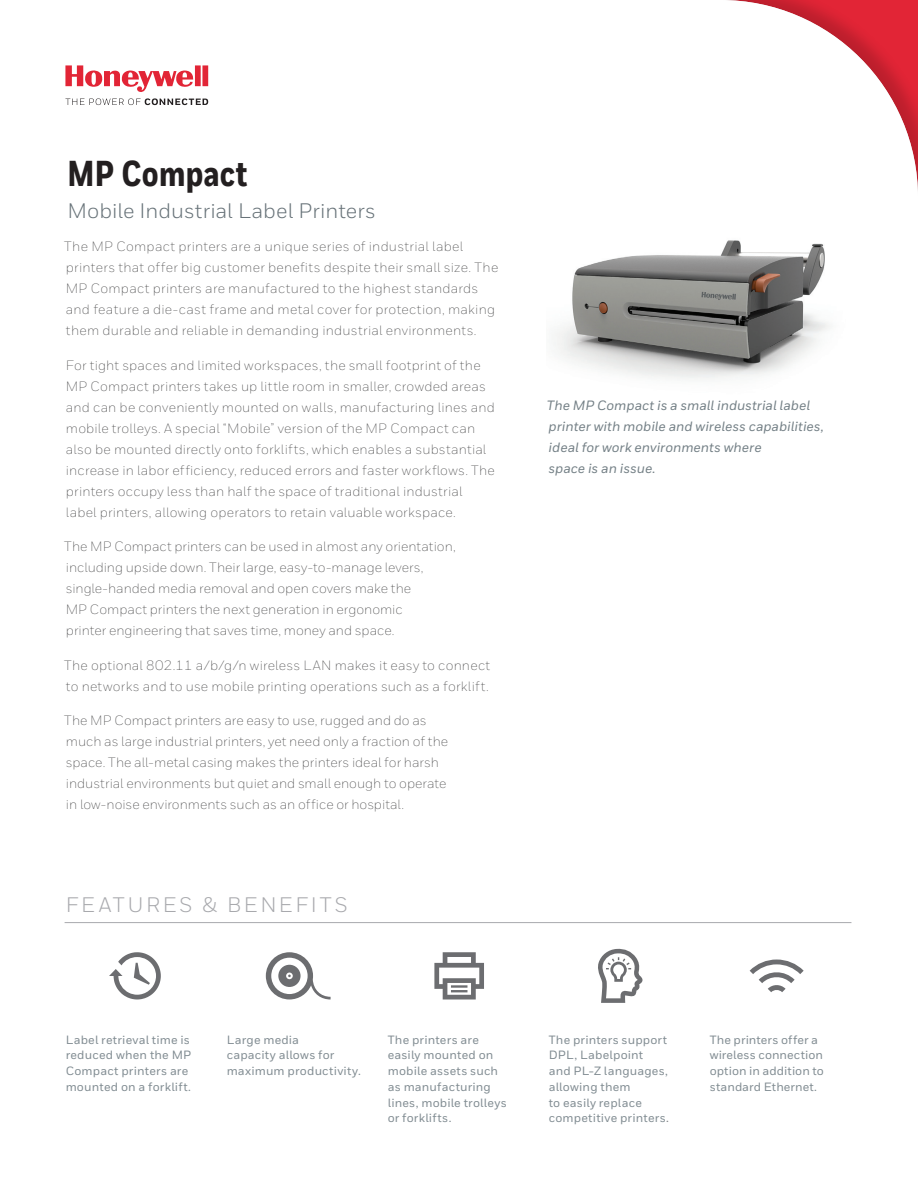
<style>
.page{position:relative;width:918px;height:1188px;background:#fff}
.page>*{position:absolute;margin:0;border:0;box-sizing:border-box;transform-origin:0 0}
.Title_1__28pt{font:800 36px "Honeywell Cond";letter-spacing:.005em;color:#231f20}
.Title_2__20pt{font:21px "Honeywell Sans";letter-spacing:.005em;color:#687379}
.Datasheet__Sidebar_H{font:21px "Honeywell Sans";letter-spacing:.13em;color:#a8a9ad}
.Body__9_14_pt{font:300 13.5px/21px "Honeywell Sans";letter-spacing:.015em;color:#3e3e3f}
.Body__9_14_pt-2{font:italic 500 13.5px/21px "Honeywell Sans";color:#748086}
.Datasheet_Sidebar__B{font:500 12px/15.8px "Honeywell Sans";letter-spacing:.015em;color:#818c92}
.Datasheet__Sidebar_B{font:500 12px/15.8px "Honeywell Sans";letter-spacing:.015em;color:#818c92}
.s1{color:#808285}
</style>
<div class="page">
<svg style="left:65px;top:65px;width:143px;height:27px"></svg>
<svg style="left:65px;top:98px;width:143px;height:7px"></svg>
<img style="left:554px;top:240px;width:276px;height:139px">
<hr style="left:65px;top:922px;width:786px;height:1px;background:#a8a9ad">
<svg style="left:109px;top:952px;width:52px;height:48px"></svg>
<svg style="left:266px;top:952px;width:65px;height:48px"></svg>
<svg style="left:434px;top:952px;width:50px;height:48px"></svg>
<svg style="left:598px;top:948px;width:45px;height:55px"></svg>
<svg style="left:750px;top:960px;width:54px;height:32px"></svg>
<p class="Title_1__28pt" style="left:68px;top:152px;width:182px">MP Compact</p>
<p class="Title_2__20pt" style="left:68px;top:199px;width:310px">Mobile Industrial Label Printers</p>
<p class="Body__9_14_pt" style="left:64px;top:236px;width:436px">The MP Compact printers are a unique series of industrial label printers that offer big customer benefits despite their small size. The MP Compact printers are manufactured to the highest standards and feature a die-cast frame and metal cover for protection, making them durable and reliable in demanding industrial environments.</p>
<p class="Body__9_14_pt" style="left:66px;top:355px;width:431px">For tight spaces and limited workspaces, the small footprint of the MP Compact printers takes up little room in smaller, crowded areas and can be conveniently mounted on walls, manufacturing lines and mobile trolleys. A special “Mobile” version of the MP Compact can also be mounted directly onto forklifts, which enables a substantial increase in labor efficiency, reduced errors and faster workflows. The printers occupy less than half the space of traditional industrial label printers, allowing operators to retain valuable workspace.</p>
<p class="Body__9_14_pt" style="left:64px;top:536px;width:393px">The MP Compact printers can be used in almost any orientation, including upside down. Their large, easy-to-manage levers, single-handed media removal and open covers make the<br>MP Compact printers the next generation in ergonomic<br>printer engineering that saves time, money and space.</p>
<p class="Body__9_14_pt" style="left:64px;top:655px;width:428px">The optional 802.11 a/b/g/n wireless LAN makes it easy to connect to networks and to use mobile printing operations such as a forklift.</p>
<p class="Body__9_14_pt" style="left:64px;top:710px;width:386px">The MP Compact printers are easy to use, rugged and do as much as large industrial printers, yet need only a fraction of the space. The all-metal casing makes the printers ideal for harsh industrial environments but quiet and small enough to operate in low-noise environments such as an office or hospital.</p>
<p class="Datasheet__Sidebar_H" style="left:66px;top:893px;width:284px">FEATURES &amp; BENEFITS</p>
<p class="Body__9_14_pt-2" style="left:547px;top:395px;width:279px">The MP Compact is a small industrial label printer with mobile and wireless capabilities, ideal for work environments where<br>space is an issue.</p>
<p class="Datasheet_Sidebar__B" style="left:66px;top:1032px;width:127px">Label retrieval time is reduced when the MP<br>Compact printers are mounted on a forklift.</p>
<p class="Datasheet_Sidebar__B" style="left:227px;top:1032px;width:136px">Large media<br>capacity allows for maximum productivity.</p>
<p class="Datasheet_Sidebar__B" style="left:388px;top:1032px;width:121px">The printers are easily mounted on mobile assets such as manufacturing lines, mobile trolleys or forklifts.</p>
<p class="Datasheet__Sidebar_B" style="left:549px;top:1032px;width:122px">The printers support<br>DPL, Labelpoint<br>and PL-Z languages, allowing them<br>to easily replace competitive printers<span class="s1">.</span></p>
<p class="Datasheet_Sidebar__B" style="left:710px;top:1032px;width:116px">The printers offer a wireless connection option in addition to standard Ethernet.</p>
</div>
